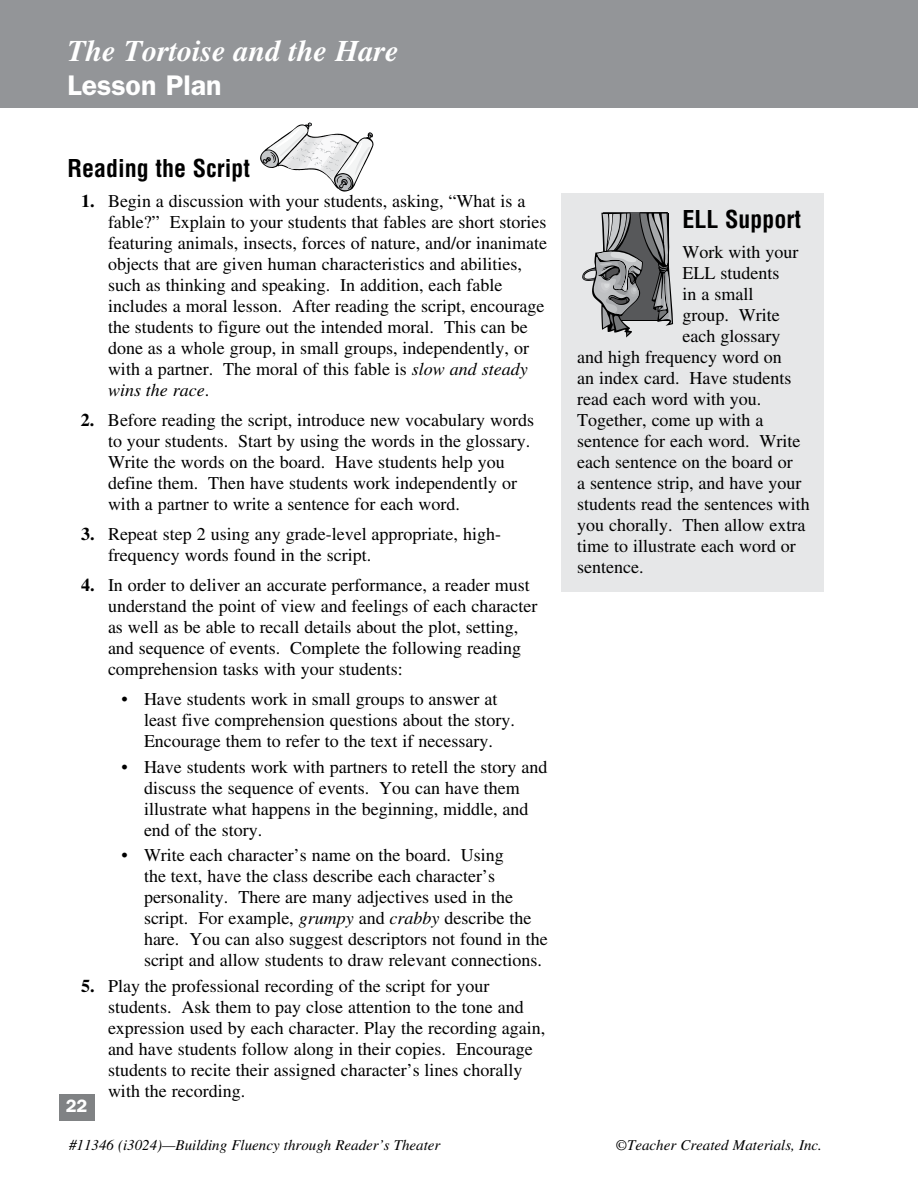
<style>
.page{position:relative;width:918px;height:1188px;background:#fff}
.page>*{position:absolute;margin:0;border:0;box-sizing:border-box;transform-origin:0 0}
.t1{font:italic 700 30px "Times LT Std";color:#fff}
.t2{font:600 28.5px "ITC Franklin Gothic Std";color:#fff}
.t3{font:700 condensed 24px "Helvetica LT Std";color:#000}
.t4{font:18px/21px "Times LT Std";color:#000}
.t5{font:600 18px "ITC Franklin Gothic Std";color:#fff}
.t6{font:italic 15px "Times LT Std";color:#000}
.s1{font-weight:700}
.s2{font-style:italic}
</style>
<div class="page">
<div style="left:59px;top:1094px;width:35px;height:26px;background:#808284"></div>
<div style="left:0;top:0;width:918px;height:108px;background:#939598"></div>
<svg style="left:260px;top:122px;width:114px;height:70px"></svg>
<div style="left:561px;top:194px;width:263px;height:398px;background:#e6e7e8"></div>
<svg style="left:582px;top:212px;width:91px;height:126px"></svg>
<h1 class="t1" style="left:68px;top:33px;width:333px">The Tortoise and the Hare</h1>
<h2 class="t2" style="left:68px;top:69px;width:156px">Lesson Plan</h2>
<h3 class="t3" style="left:68px;top:153px;width:184px">Reading the Script</h3>
<p class="t4" style="left:108px;top:190px;width:441px;text-indent:-27px"><span class="s1">1.</span> Begin a discussion with your students, asking, “What is a fable?” Explain to your students that fables are short stories featuring animals, insects, forces of nature, and/or inanimate objects that are given human characteristics and abilities, such as thinking and speaking. In addition, each fable includes a moral lesson. After reading the script, encourage the students to figure out the intended moral. This can be done as a whole group, in small groups, independently, or with a partner. The moral of this fable is <span class="s2">slow and steady wins the race</span>.</p>
<p class="t4" style="left:108px;top:409px;width:428px;text-indent:-27px"><span class="s1">2.</span> Before reading the script, introduce new vocabulary words to your students. Start by using the words in the glossary.<br>Write the words on the board. Have students help you define them. Then have students work independently or with a partner to write a sentence for each word.</p>
<p class="t4" style="left:108px;top:523px;width:395px;text-indent:-27px"><span class="s1">3.</span> Repeat step 2 using any grade-level appropriate, high&shy;frequency words found in the script.</p>
<p class="t4" style="left:108px;top:574px;width:431px;text-indent:-27px"><span class="s1">4.</span> In order to deliver an accurate performance, a reader must understand the point of view and feelings of each character as well as be able to recall details about the plot, setting, and sequence of events. Complete the following reading comprehension tasks with your students:</p>
<p class="t4" style="left:144px;top:688px;width:373px;text-indent:-22px">• Have students work in small groups to answer at least five comprehension questions about the story.<br>Encourage them to refer to the text if necessary.</p>
<p class="t4" style="left:144px;top:756px;width:405px;text-indent:-22px">• Have students work with partners to retell the story and discuss the sequence of events. You can have them illustrate what happens in the beginning, middle, and end of the story.</p>
<p class="t4" style="left:144px;top:844px;width:405px;text-indent:-22px">• Write each character’s name on the board. Using<br>the text, have the class describe each character’s personality. There are many adjectives used in the script. For example, <span class="s2">grumpy</span> and <span class="s2">crabby</span> describe the hare. You can also suggest descriptors not found in the script and allow students to draw relevant connections.</p>
<p class="t4" style="left:108px;top:975px;width:439px;text-indent:-27px"><span class="s1">5.</span> Play the professional recording of the script for your students. Ask them to pay close attention to the tone and expression used by each character. Play the recording again, and have students follow along in their copies. Encourage students to recite their assigned character’s lines chorally with the recording.</p>
<p class="t5" style="left:66px;top:1095px;width:12px">22</p>
<h3 class="t3" style="left:683px;top:204px;width:120px">ELL Support</h3>
<p class="t4" style="left:683px;top:241px;width:117px">Work with your</p>
<p class="t4" style="left:683px;top:262px;width:98px">ELL students</p>
<p class="t4" style="left:683px;top:283px;width:72px">in a small</p>
<p class="t4" style="left:683px;top:304px;width:99px">group. Write</p>
<p class="t4" style="left:683px;top:325px;width:99px">each glossary</p>
<p class="t4" style="left:577px;top:346px;width:206px">and high frequency word on</p>
<p class="t4" style="left:577px;top:367px;width:216px">an index card. Have students</p>
<p class="t4" style="left:577px;top:388px;width:186px">read each word with you.</p>
<p class="t4" style="left:577px;top:409px;width:188px">Together, come up with a</p>
<p class="t4" style="left:577px;top:430px;width:225px">sentence for each word. Write</p>
<p class="t4" style="left:577px;top:451px;width:217px">each sentence on the board or</p>
<p class="t4" style="left:577px;top:472px;width:226px">a sentence strip, and have your</p>
<p class="t4" style="left:577px;top:493px;width:234px">students read the sentences with</p>
<p class="t4" style="left:577px;top:514px;width:230px">you chorally. Then allow extra</p>
<p class="t4" style="left:577px;top:535px;width:220px">time to illustrate each word or</p>
<p class="t4" style="left:577px;top:556px;width:68px">sentence.</p>
<p class="t6" style="left:69px;top:1137px;width:373px">#11346 (i3024)—Building Fluency through Reader’s Theater</p>
<p class="t6" style="left:616px;top:1137px;width:208px">©Teacher Created Materials, Inc.</p>
<p class="t6" style="left:92px;top:1137px;width:67px">289 2875</p>
</div>
